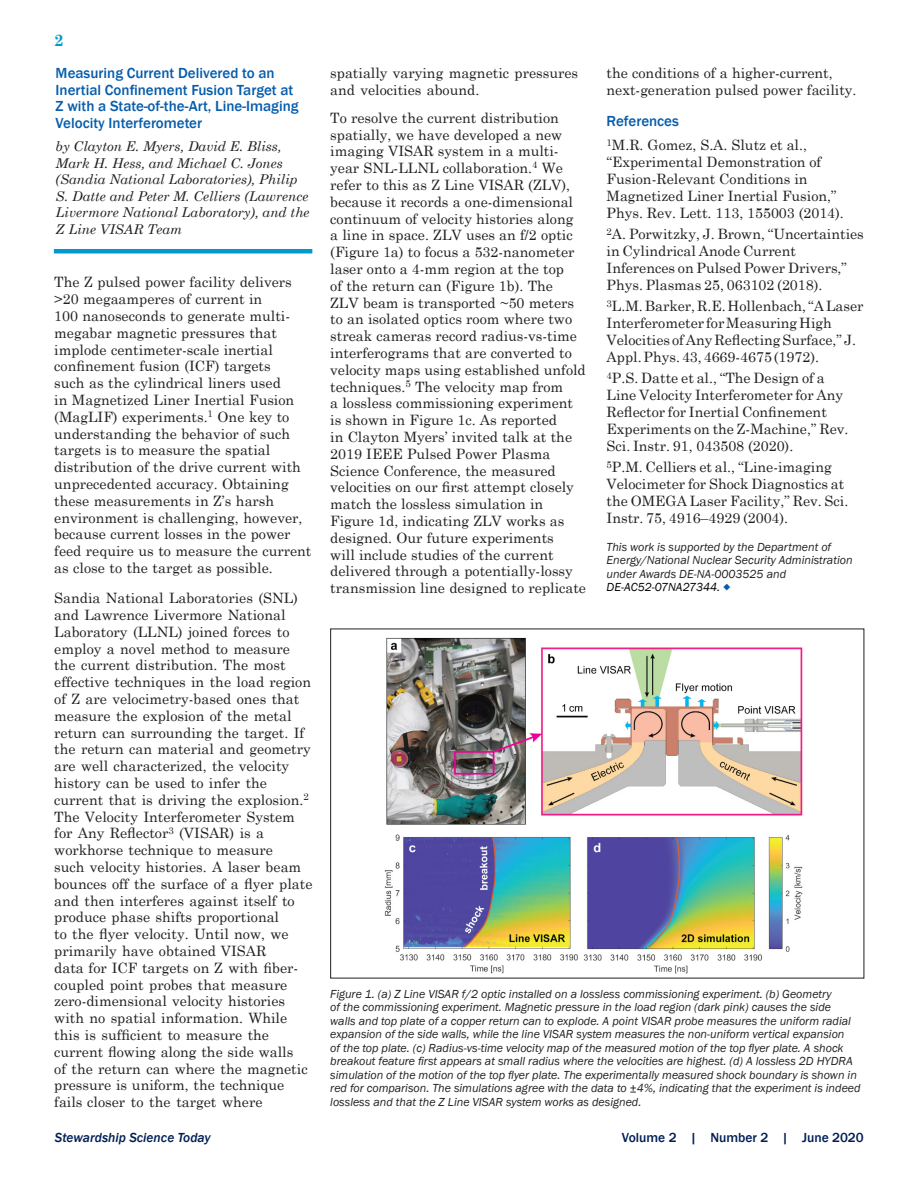
<style>
.page{position:relative;width:918px;height:1188px;background:#fff}
.page>*{position:absolute;margin:0;border:0;box-sizing:border-box;transform-origin:0 0}
.Subheading_Text{font:700 16.5px "Century Schoolbook";color:#009ad0}
.Subheading{font:500 15px/16.5px "Franklin Gothic";color:#075dac}
.Body_Text{font:500 15px "Franklin Gothic";color:#075dac}
.Body_Text-2{font:14.25px/16.8px "Century Schoolbook";color:#231f20}
.Subheading-2{font:italic 13.5px/16.5px "Century Schoolbook";color:#231f20}
.t1{font:500 13.5px "Franklin Gothic";color:#001f56}
.t2{font:italic 500 13.5px "Franklin Gothic";color:#001f56}
.Captions{font:italic 12px/13.5px "Franklin Gothic";color:#231f20}
.Body_Text-3{font:italic 12px/13.5px "Franklin Gothic";color:#231f20}
.s1{color:#000}
</style>
<div class="page">
<img style="left:384px;top:637px;width:419px;height:337px">
<hr style="left:54px;top:249px;width:258px;height:4px;background:#009ad0">
<p class="Subheading_Text" style="left:54px;top:28px;width:11px">2</p>
<p class="Subheading" style="left:56px;top:65px;width:244px">Measuring Current Delivered to an Inertial Confinement Fusion Target at Z with a State-of-the-Art, Line-Imaging Velocity Interferometer</p>
<p class="Subheading-2" style="left:56px;top:137px;width:255px">by Clayton E. Myers, David E. Bliss, Mark H. Hess, and Michael C. Jones (Sandia National Laboratories), Philip S. Datte and Peter M. Celliers (Lawrence Livermore National Laboratory), and the Z Line VISAR Team</p>
<p class="Body_Text-2" style="left:54px;top:273px;width:259px">The Z pulsed power facility delivers &gt;20 megaamperes of current in<br>100 nanoseconds to generate multi&shy;megabar magnetic pressures that implode centimeter-scale inertial confinement fusion (ICF) targets<br>such as the cylindrical liners used<br>in Magnetized Liner Inertial Fusion (MagLIF) experiments.<sup>1</sup> One key to understanding the behavior of such targets is to measure the spatial distribution of the drive current with unprecedented accuracy. Obtaining these measurements in Z’s harsh environment is challenging, however, because current losses in the power feed require us to measure the current as close to the target as possible.</p>
<p class="Body_Text-2" style="left:54px;top:588px;width:260px">Sandia National Laboratories (SNL) and Lawrence Livermore National Laboratory (LLNL) joined forces to employ a novel method to measure the current distribution. The most effective techniques in the load region of Z are velocimetry-based ones that measure the explosion of the metal return can surrounding the target. If the return can material and geometry are well characterized, the velocity history can be used to infer the current that is driving the explosion.<sup>2<br></sup>The Velocity Interferometer System for Any Reflector<sup>3</sup> (VISAR) is a workhorse technique to measure<br>such velocity histories. A laser beam bounces off the surface of a flyer plate and then interferes against itself to produce phase shifts proportional<br>to the flyer velocity. Until now, we primarily have obtained VISAR<br>data for ICF targets on Z with fiber&shy;coupled point probes that measure zero-dimensional velocity histories with no spatial information. While this is sufficient to measure the current flowing along the side walls<br>of the return can where the magnetic pressure is uniform, the technique fails closer to the target where</p>
<p class="Body_Text-2" style="left:330px;top:64px;width:249px">spatially varying magnetic pressures and velocities abound.</p>
<p class="Body_Text-2" style="left:330px;top:108px;width:257px">To resolve the current distribution spatially, we have developed a new imaging VISAR system in a multi&shy;year SNL-LLNL collaboration.<sup>4</sup> We refer to this as Z Line VISAR (ZLV), because it records a one-dimensional continuum of velocity histories along<br>a line in space. ZLV uses an f/2 optic (Figure 1a) to focus a 532-nanometer laser onto a 4-mm region at the top<br>of the return can (Figure 1b). The<br>ZLV beam is transported ~50 meters to an isolated optics room where two streak cameras record radius-vs-time interferograms that are converted to velocity maps using established unfold techniques.<sup>5</sup> The velocity map from<br>a lossless commissioning experiment is shown in Figure 1c. As reported<br>in Clayton Myers’ invited talk at the 2019 IEEE Pulsed Power Plasma Science Conference, the measured velocities on our first attempt closely match the lossless simulation in Figure 1d, indicating ZLV works as designed. Our future experiments<br>will include studies of the current delivered through a potentially-lossy transmission line designed to replicate</p>
<p class="Body_Text-2" style="left:607px;top:64px;width:251px">the conditions of a higher-current, next-generation pulsed power facility.</p>
<p class="Body_Text" style="left:607px;top:111px;width:74px">References</p>
<p class="Body_Text-2" style="left:607px;top:136px;width:239px"><sup>1</sup>M.R. Gomez, S.A. Slutz et al., “Experimental Demonstration of Fusion-Relevant Conditions in Magnetized Liner Inertial Fusion,” Phys. Rev. Lett. 113, 155003 (2014).</p>
<p class="Body_Text-2" style="left:607px;top:225px;width:259px"><sup>2</sup>A. Porwitzky, J. Brown, “Uncertainties in Cylindrical Anode Current Inferences on Pulsed Power Drivers,” Phys. Plasmas 25, 063102 (2018).</p>
<p class="Body_Text-2" style="left:607px;top:297px;width:258px"><sup>3</sup>L.M. Barker, R.E. Hollenbach, “A Laser Interferometer for Measuring High Velocities of Any Reflecting Surface,” J.<br>Appl. Phys. 43, 4669-4675 (1972).</p>
<p class="Body_Text-2" style="left:607px;top:369px;width:243px"><sup>4</sup>P.S. Datte et al., “The Design of a Line Velocity Interferometer for Any Reflector for Inertial Confinement Experiments on the Z-Machine,” Rev.<br>Sci. Instr. 91, 043508 (2020).</p>
<p class="Body_Text-2" style="left:607px;top:457px;width:243px"><sup>5</sup>P.M. Celliers et al., “Line-imaging Velocimeter for Shock Diagnostics at the OMEGA Laser Facility,” Rev. Sci.<br>Instr. 75, 4916–4929 (2004).</p>
<p class="Body_Text-3" style="left:607px;top:540px;width:248px">This work is supported by the Department of Energy/National Nuclear Security Administration under Awards DE-NA-0003525 and <span class="s1">DE-AC52-07NA27344.</span></p>
<p class="Captions" style="left:330px;top:987px;width:532px">Figure 1. (a) Z Line VISAR f/2 optic installed on a lossless commissioning experiment. (b) Geometry<br>of the commissioning experiment. Magnetic pressure in the load region (dark pink) causes the side<br>walls and top plate of a copper return can to explode. A point VISAR probe measures the uniform radial expansion of the side walls, while the line VISAR system measures the non-uniform vertical expansion<br>of the top plate. (c) Radius-vs-time velocity map of the measured motion of the top flyer plate. A shock breakout feature first appears at small radius where the velocities are highest. (d) A lossless 2D HYDRA simulation of the motion of the top flyer plate. The experimentally measured shock boundary is shown in red for comparison. The simulations agree with the data to ±4%, indicating that the experiment is indeed lossless and that the Z Line VISAR system works as designed.</p>
<p class="t2" style="left:55px;top:1129px;width:157px">Stewardship Science Today</p>
<p class="t1" style="left:622px;top:1129px;width:243px">Volume 2 | Number 2 | June 2020</p>
</div>
